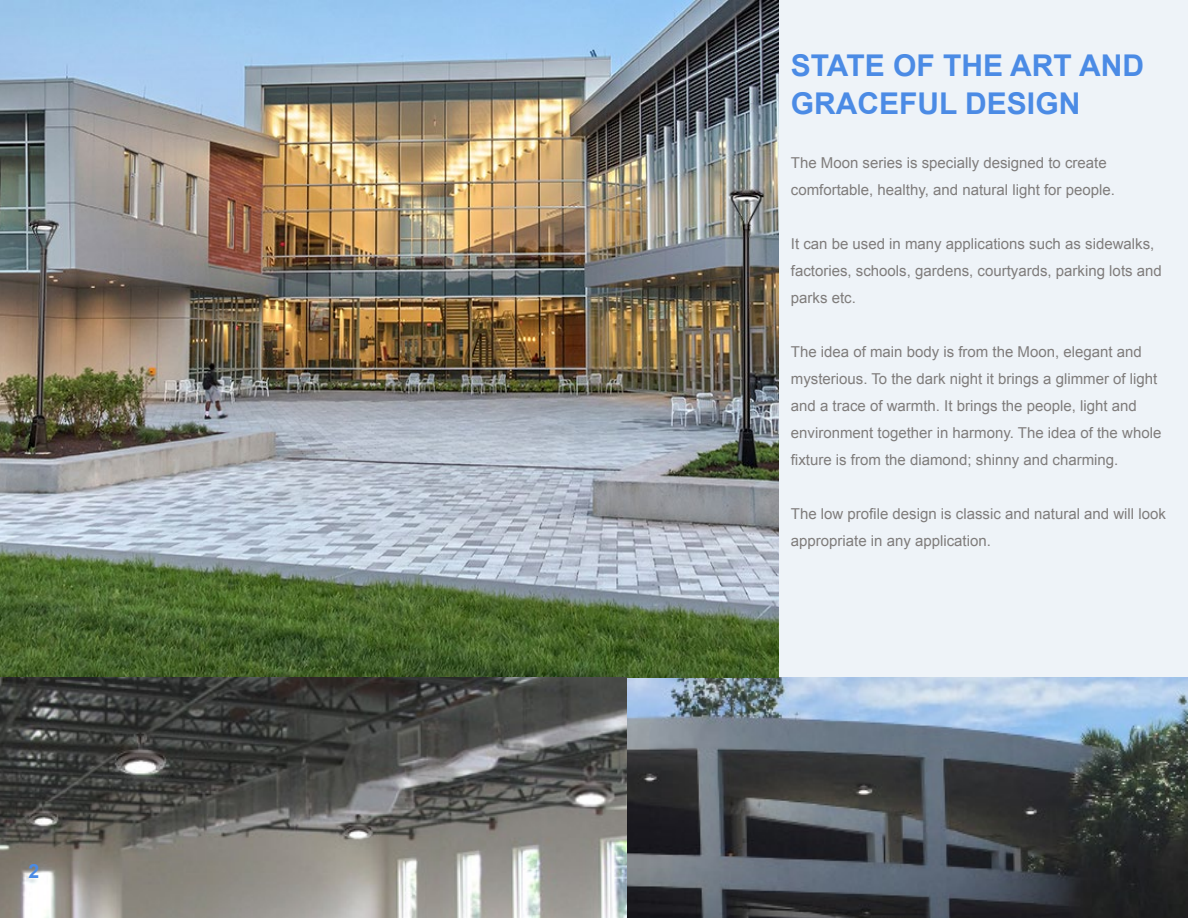
<style>
.page{position:relative;width:1188px;height:918px;background:#fff}
.page>*{position:absolute;margin:0;border:0;box-sizing:border-box;transform-origin:0 0}
.t1{font:700 30px/37.8px "Arial";color:#4b8be5}
.t2{font:700 19.5px "Arial";color:#4b8be5}
.t3{font:15px/27px "Arial";color:#7f7c7b}
</style>
<div class="page">
<div style="left:304px;top:0;width:884px;height:678px;background:#eef3f8"></div>
<img style="left:0;top:678px;width:1188px;height:240px">
<img style="left:0;top:0;width:778px;height:678px">
<h2 class="t2" style="left:29px;top:859px;width:12px">2</h2>
<h1 class="t1" style="left:791px;top:47px;width:355px">STATE OF THE ART AND<br>GRACEFUL DESIGN</h1>
<p class="t3" style="left:791px;top:149px;width:326px">The Moon series is specially designed to create comfortable, healthy, and natural light for people.</p>
<p class="t3" style="left:791px;top:230px;width:372px">It can be used in many applications such as sidewalks, factories, schools, gardens, courtyards, parking lots and parks etc.</p>
<p class="t3" style="left:791px;top:338px;width:372px">The idea of main body is from the Moon, elegant and mysterious. To the dark night it brings a glimmer of light and a trace of warmth. It brings the people, light and environment together in harmony. The idea of the whole fixture is from the diamond; shinny and charming.</p>
<p class="t3" style="left:791px;top:500px;width:377px">The low profile design is classic and natural and will look appropriate in any application.</p>
</div>
